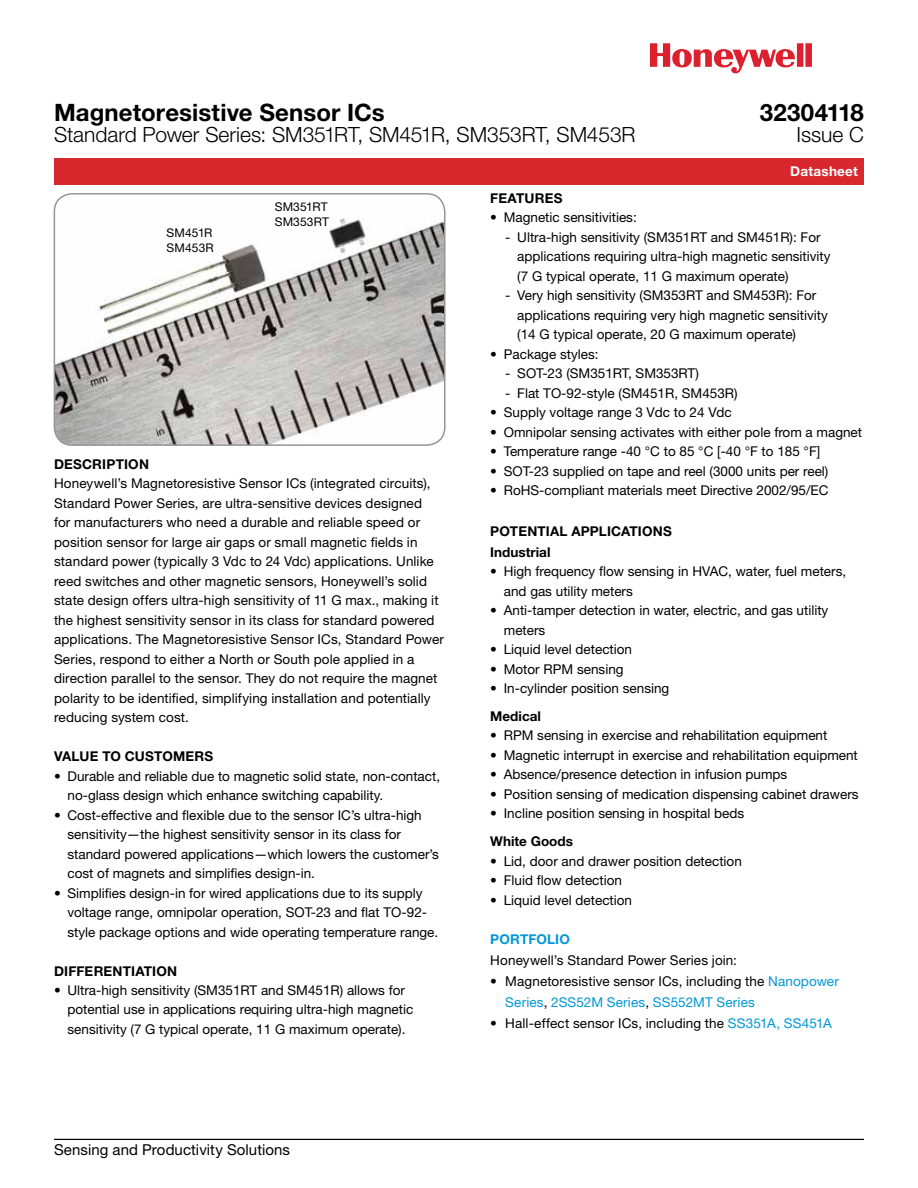
<style>
.page{position:relative;width:918px;height:1188px;background:#fff}
.page>*{position:absolute;margin:0;border:0;box-sizing:border-box;transform-origin:0 0}
.t1{font:700 24px "Helvetica Neue LT Std";letter-spacing:.005em;color:#000}
.t2{font:300 21px "Helvetica Neue LT Std";letter-spacing:-.005em;color:#000}
.t3{font:15px "Helvetica Neue LT Std";letter-spacing:.005em;color:#000}
.t4{font:13.5px/19.5px "Helvetica Neue LT Std";color:#000}
.t5{font:700 13.5px/21px "Helvetica Neue LT Std";letter-spacing:.01em;color:#000}
.t6{font:700 13.5px "Helvetica Neue LT Std";letter-spacing:.02em;color:#fff}
.t7{font:700 13.5px "Helvetica Neue LT Std";letter-spacing:.01em;color:#0097d7}
.t8{font:12px/15px "Helvetica Neue LT Std";letter-spacing:.015em;color:#000}
.s1{font-family:"Helvetica LT Std";font-weight:300}
.s2{color:#0097d7}
</style>
<div class="page">
<div style="left:54px;top:158px;width:810px;height:27px;background:#d9272e"></div>
<img style="left:54px;top:194px;width:389px;height:251px">
<div style="left:54px;top:193px;width:392px;height:253px;border:2px solid #939598;border-radius:18px"></div>
<svg style="left:650px;top:43px;width:162px;height:30px"></svg>
<hr style="left:54px;top:1139px;width:810px;height:1px;background:#000">
<h1 class="t1" style="left:54px;top:97px;width:332px">Magnetoresistive Sensor ICs</h1>
<h2 class="t2" style="left:54px;top:122px;width:583px">Standard Power Series: SM351RT, SM451R, SM353RT, SM453R</h2>
<h1 class="t1" style="left:760px;top:97px;width:106px">32304118</h1>
<h2 class="t2" style="left:797px;top:122px;width:69px">Issue C</h2>
<p class="t6" style="left:790px;top:163px;width:69px">Datasheet</p>
<p class="t8" style="left:167px;top:225px;width:49px">SM451R<br>SM453R</p>
<p class="t8" style="left:275px;top:199px;width:56px">SM351RT<br>SM353RT</p>
<p class="t5" style="left:54px;top:453px;width:97px">DESCRIPTION</p>
<p class="t4" style="left:54px;top:473px;width:392px">Honeywell’s Magnetoresistive Sensor ICs (integrated circuits), Standard Power Series, are ultra-sensitive devices designed<br>for manufacturers who need a durable and reliable speed or position sensor for large air gaps or small magnetic fields in standard power (typically 3 Vdc to 24 Vdc) applications. Unlike reed switches and other magnetic sensors, Honeywell’s solid state design offers ultra-high sensitivity of 11 G max., making it the highest sensitivity sensor in its class for standard powered applications. The Magnetoresistive Sensor ICs, Standard Power Series, respond to either a North or South pole applied in a direction parallel to the sensor. They do not require the magnet polarity to be identified, simplifying installation and potentially reducing system cost.</p>
<p class="t5" style="left:54px;top:745px;width:161px">VALUE TO CUSTOMERS</p>
<p class="t4" style="left:68px;top:766px;width:374px;text-indent:-14px">• Durable and reliable due to magnetic solid state, non-contact, no-glass design which enhance switching capability.</p>
<p class="t4" style="left:68px;top:805px;width:373px;text-indent:-14px">• Cost-effective and flexible due to the sensor IC’s ultra-high sensitivity—the highest sensitivity sensor in its class for standard powered applications—which lowers the customer’s cost of magnets and simplifies design-in.</p>
<p class="t4" style="left:68px;top:883px;width:372px;text-indent:-14px">• Simplifies design-in for wired applications due to its supply voltage range, omnipolar operation, SOT-23 and flat TO-92- style package options and wide operating temperature range.</p>
<p class="t5" style="left:54px;top:960px;width:125px">DIFFERENTIATION</p>
<p class="t4" style="left:68px;top:980px;width:347px;text-indent:-14px"><span class="s1">•</span> Ultra-high sensitivity (SM351RT and SM451R) allows for potential use in applications requiring ultra-high magnetic sensitivity (7 G typical operate, 11 G maximum operate).</p>
<p class="t3" style="left:54px;top:1140px;width:238px">Sensing and Productivity Solutions</p>
<p class="t5" style="left:490px;top:187px;width:74px">FEATURES</p>
<p class="t4" style="left:490px;top:207px;width:148px">• Magnetic sensitivities:</p>
<p class="t4" style="left:517px;top:227px;width:315px;text-indent:-12px">- Ultra-high sensitivity (SM351RT and SM451R): For applications requiring ultra-high magnetic sensitivity (7 G typical operate, 11 G maximum operate)</p>
<p class="t4" style="left:517px;top:285px;width:312px;text-indent:-12px">- Very high sensitivity (SM353RT and SM453R): For applications requiring very high magnetic sensitivity (14 G typical operate, 20 G maximum operate)</p>
<p class="t4" style="left:490px;top:344px;width:110px">• Package styles:</p>
<p class="t4" style="left:505px;top:363px;width:195px">- SOT-23 (SM351RT, SM353RT)</p>
<p class="t4" style="left:505px;top:383px;width:234px">- Flat TO-92-style (SM451R, SM453R)</p>
<p class="t4" style="left:490px;top:402px;width:243px">• Supply voltage range 3 Vdc to 24 Vdc</p>
<p class="t4" style="left:490px;top:422px;width:373px">• Omnipolar sensing activates with either pole from a magnet</p>
<p class="t4" style="left:490px;top:441px;width:331px">• Temperature range -40 °C to 85 °C [-40 °F to 185 °F]</p>
<p class="t4" style="left:490px;top:461px;width:340px">• SOT-23 supplied on tape and reel (3000 units per reel)</p>
<p class="t4" style="left:490px;top:480px;width:340px">• RoHS-compliant materials meet Directive 2002/95/EC</p>
<p class="t5" style="left:490px;top:520px;width:183px">POTENTIAL APPLICATIONS<br>Industrial</p>
<p class="t4" style="left:504px;top:561px;width:344px;text-indent:-14px">• High frequency flow sensing in HVAC, water, fuel meters, and gas utility meters</p>
<p class="t4" style="left:504px;top:600px;width:326px;text-indent:-14px">• Anti-tamper detection in water, electric, and gas utility meters</p>
<p class="t4" style="left:490px;top:639px;width:143px">• Liquid level detection</p>
<p class="t4" style="left:490px;top:659px;width:135px">• Motor RPM sensing</p>
<p class="t4" style="left:490px;top:678px;width:181px">• In-cylinder position sensing</p>
<p class="t5" style="left:490px;top:705px;width:52px">Medical</p>
<p class="t4" style="left:490px;top:726px;width:339px">• RPM sensing in exercise and rehabilitation equipment</p>
<p class="t4" style="left:490px;top:745px;width:369px">• Magnetic interrupt in exercise and rehabilitation equipment</p>
<p class="t4" style="left:490px;top:765px;width:299px">• Absence/presence detection in infusion pumps</p>
<p class="t4" style="left:490px;top:784px;width:370px">• Position sensing of medication dispensing cabinet drawers</p>
<p class="t4" style="left:490px;top:804px;width:255px">• Incline position sensing in hospital beds</p>
<p class="t5" style="left:490px;top:830px;width:84px">White Goods</p>
<p class="t4" style="left:490px;top:851px;width:253px">• Lid, door and drawer position detection</p>
<p class="t4" style="left:490px;top:870px;width:133px">• Fluid flow detection</p>
<p class="t4" style="left:490px;top:890px;width:143px">• Liquid level detection</p>
<p class="t7" style="left:490px;top:930px;width:81px">PORTFOLIO</p>
<p class="t4" style="left:490px;top:950px;width:248px">Honeywell’s Standard Power Series join:</p>
<p class="t4" style="left:505px;top:970px;width:335px;line-height:21px;text-indent:-15px">• Magnetoresistive sensor ICs, including the <span class="s2">Nanopower<br>Series</span>, <span class="s2">2SS52M Series</span>, <span class="s2">SS552MT Series</span></p>
<p class="t4" style="left:490px;top:1013px;width:343px">• Hall-effect sensor ICs, including the <span class="s2">SS351A, SS451A</span></p>
</div>
